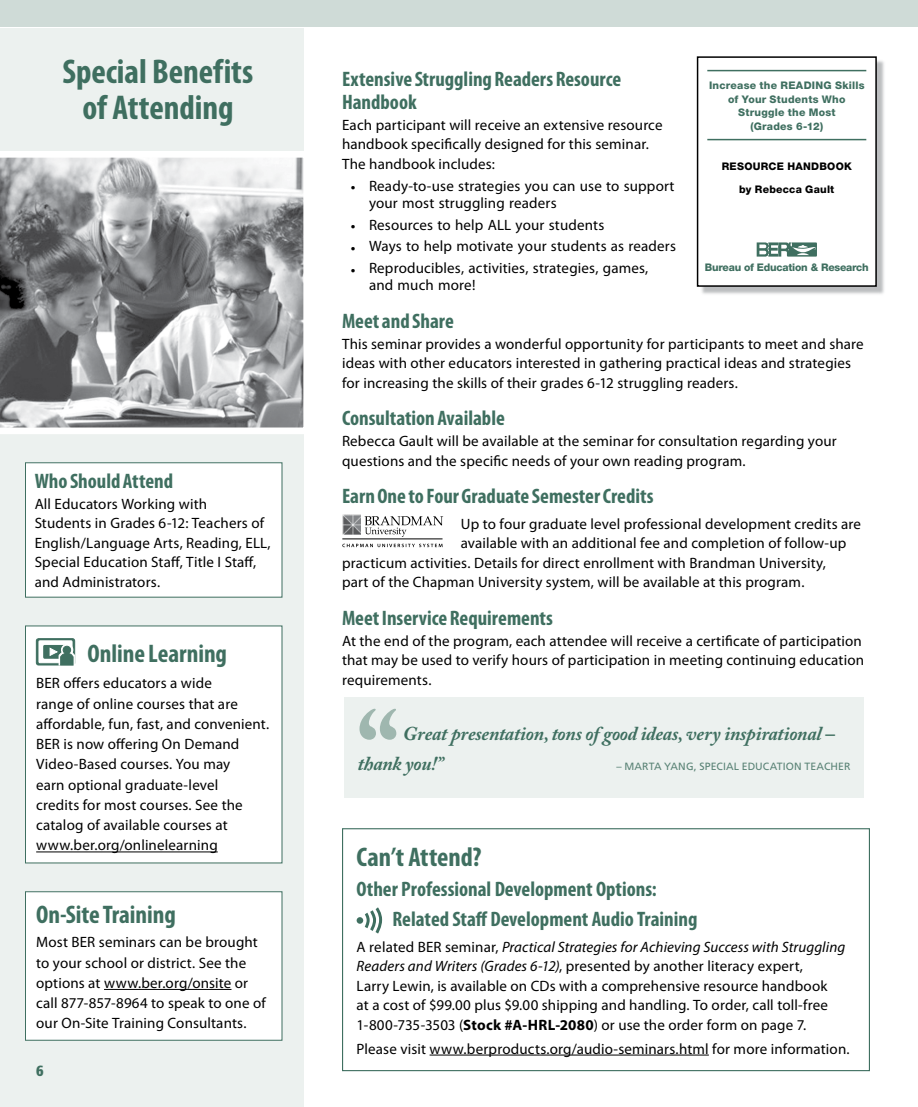
<style>
.page{position:relative;width:918px;height:1107px;background:#fff}
.page>*{position:absolute;margin:0;border:0;box-sizing:border-box;transform-origin:0 0}
.t1{font:700 condensed 34.5px/36px "Myriad Pro";letter-spacing:-.005em;color:#3f6f60;text-align:center}
.t2{font:700 condensed 27px "Myriad Pro";color:#3f6f60}
.t3{font:700 condensed 25.5px "Myriad Pro";color:#3f6f60}
.t4{font:700 condensed 21px/30px "Myriad Pro";color:#3f6f60}
.t5{font:italic 700 19.5px/30px "Adobe Caslon Pro";letter-spacing:-.01em;color:#3f6f60}
.t6{font:15px/19.5px "Myriad Pro";letter-spacing:.01em;color:#000}
.t7{font:700 condensed 15px "Laudatio BQ";color:#3f6f60}
.t8{font:800 10.5px/13.5px "Helvetica Neue LT Std";letter-spacing:.02em;color:#3f6f60;text-align:center}
.t9{font:10.5px "Frutiger LT Std";letter-spacing:.01em;color:#5a8376}
.t10{font:800 10.5px/22.5px "Helvetica Neue LT Std";letter-spacing:.02em;color:#000;text-align:center}
.t11{font:800 10.5px "Helvetica Neue LT Std";letter-spacing:-.02em;color:#3f6f60}
.s1{font-size:16.5px}
.s2{font-style:italic}
.s3{font-weight:700}
</style>
<div class="page">
<div style="left:0;top:0;width:918px;height:27px;background:#cfdbd7"></div>
<div style="left:0;top:28px;width:304px;height:1079px;background:#ecf1ef"></div>
<hr style="left:430px;top:1055px;width:279px;height:1px;background:#000">
<svg style="left:363px;top:907px;width:20px;height:27px"></svg>
<div style="left:357px;top:917px;width:6px;height:7px;background:#3f6f60;border-radius:50%"></div>
<div style="left:342px;top:828px;width:528px;height:243px;border:1px solid #3f6f60"></div>
<svg style="left:365px;top:516px;width:78px;height:21px"></svg>
<svg style="left:342px;top:544px;width:101px;height:3px"></svg>
<img style="left:342px;top:515px;width:19px;height:19px">
<hr style="left:342px;top:539px;width:101px;height:1px;background:#000">
<div style="left:344px;top:698px;width:520px;height:100px;background:#ecf1ef"></div>
<svg style="left:360px;top:709px;width:36px;height:31px"></svg>
<div style="left:26px;top:463px;width:256px;height:134px;background:#fff"></div>
<svg style="left:0;top:151px;width:304px;height:283px"></svg>
<div style="left:26px;top:626px;width:256px;height:237px;background:#fff"></div>
<hr style="left:36px;top:852px;width:182px;height:1px;background:#000">
<svg style="left:36px;top:639px;width:39px;height:26px"></svg>
<div style="left:36px;top:638px;width:39px;height:27px;border:1px solid #3f6f60;border-radius:2px"></div>
<svg style="left:39px;top:641px;width:33px;height:22px"></svg>
<div style="left:39px;top:641px;width:33px;height:22px;border:1px solid #fff"></div>
<svg style="left:44px;top:645px;width:24px;height:13px"></svg>
<div style="left:44px;top:645px;width:24px;height:13px;border:1px solid #3f6f60"></div>
<div style="left:61px;top:644px;width:12px;height:11px;border:1px solid #fff;border-radius:50%"></div>
<div style="left:63px;top:646px;width:8px;height:8px;border:1px solid #3f6f60;border-radius:50%"></div>
<svg style="left:50px;top:648px;width:25px;height:17px"></svg>
<div style="left:26px;top:892px;width:256px;height:148px;background:#fff"></div>
<hr style="left:104px;top:989px;width:127px;height:1px;background:#000">
<svg style="left:701px;top:60px;width:183px;height:234px;background:#c9cacc"></svg>
<div style="left:698px;top:57px;width:178px;height:229px;background:#fff"></div>
<hr style="left:707px;top:70px;width:159px;height:1px;background:#3f6f60">
<hr style="left:707px;top:139px;width:159px;height:1px;background:#3f6f60">
<svg style="left:757px;top:242px;width:60px;height:15px"></svg>
<div style="left:697px;top:56px;width:180px;height:231px;border:2px solid #000"></div>
<h1 class="t1" style="left:63px;top:52px;width:192px">Special Benefits of Attending</h1>
<h3 class="t4" style="left:35px;top:465px;width:140px">Who Should Attend</h3>
<p class="t6" style="left:35px;top:494px;width:238px">All Educators Working with<br>Students in Grades 6-12: Teachers of<br>English/Language Arts, Reading, ELL,<br>Special Education Staff, Title I Staff, and Administrators.</p>
<h3 class="t3" style="left:88px;top:638px;width:141px">Online Learning</h3>
<p class="t6" style="left:36px;top:673px;width:235px;line-height:20.2px">BER offers educators a wide<br>range of online courses that are affordable, fun, fast, and convenient.<br>BER is now offering On Demand<br>Video‑Based courses. You may<br>earn optional graduate‑level<br>credits for most courses. See the catalog of available courses at www.ber.org/onlinelearning</p>
<h3 class="t3" style="left:36px;top:898px;width:141px">On‑Site Training</h3>
<p class="t6" style="left:36px;top:932px;width:231px;line-height:20.2px">Most BER seminars can be brought to your school or district. See the options at www.ber.org/onsite or call 877‑857‑8964 to speak to one of our On‑Site Training Consultants.</p>
<p class="t7" style="left:36px;top:1062px;width:9px">6</p>
<h3 class="t4" style="left:342px;top:68px;width:281px;line-height:22.5px">Extensive Struggling Readers Resource<br>Handbook</h3>
<p class="t6" style="left:342px;top:115px;width:322px">Each participant will receive an extensive resource handbook specifically designed for this seminar.<br>The handbook includes:</p>
<p class="t6" style="left:369px;top:177px;width:307px;line-height:17.2px;text-indent:-18px"><span class="s1">•</span> Ready‑to‑use strategies you can use to support your most struggling readers</p>
<p class="t6" style="left:351px;top:214px;width:255px"><span class="s1">•</span> Resources to help ALL your students</p>
<p class="t6" style="left:351px;top:236px;width:327px"><span class="s1">•</span> Ways to help motivate your students as readers</p>
<p class="t6" style="left:369px;top:259px;width:281px;line-height:17.2px;text-indent:-18px"><span class="s1">•</span> Reproducibles, activities, strategies, games, and much more!</p>
<h3 class="t4" style="left:342px;top:305px;width:113px">Meet and Share</h3>
<p class="t6" style="left:342px;top:334px;width:523px">This seminar provides a wonderful opportunity for participants to meet and share ideas with other educators interested in gathering practical ideas and strategies for increasing the skills of their grades 6-12 struggling readers.</p>
<h3 class="t4" style="left:342px;top:403px;width:164px">Consultation Available</h3>
<p class="t6" style="left:342px;top:431px;width:496px">Rebecca Gault will be available at the seminar for consultation regarding your questions and the specific needs of your own reading program.</p>
<h3 class="t4" style="left:342px;top:481px;width:313px">Earn One to Four Graduate Semester Credits</h3>
<p class="t6" style="left:461px;top:514px;width:402px">Up to four graduate level professional development credits are</p>
<p class="t6" style="left:461px;top:533px;width:387px">available with an additional fee and completion of follow‑up</p>
<p class="t6" style="left:342px;top:553px;width:485px">practicum activities. Details for direct enrollment with Brandman University,</p>
<p class="t6" style="left:342px;top:572px;width:464px">part of the Chapman University system, will be available at this program.</p>
<h3 class="t4" style="left:342px;top:602px;width:213px">Meet Inservice Requirements</h3>
<p class="t6" style="left:342px;top:631px;width:524px">At the end of the program, each attendee will receive a certificate of participation that may be used to verify hours of participation in meeting continuing education requirements.</p>
<p class="t8" style="left:709px;top:79px;width:157px">Increase the READING Skills of Your Students Who<br>Struggle the Most<br>(Grades 6-12)</p>
<p class="t10" style="left:722px;top:155px;width:132px">RESOURCE HANDBOOK by Rebecca Gault</p>
<p class="t11" style="left:705px;top:261px;width:165px">Bureau of Education &amp; Research</p>
<h3 class="t5" style="left:358px;top:718px;width:479px;text-indent:45px">Great presentation, tons of good ideas, very inspirational – thank you!”</h3>
<p class="t9" style="left:616px;top:760px;width:236px">– MARTA YANG, SPECIAL EDUCATION TEACHER</p>
<h2 class="t2" style="left:357px;top:840px;width:126px">Can’t Attend?</h2>
<h3 class="t4" style="left:393px;top:874px;width:306px;text-indent:-36px">Other Professional Development Options:<br>Related Staff Development Audio Training</h3>
<p class="t6" style="left:357px;top:937px;width:490px">A related BER seminar, <span class="s2">Practical Strategies for Achieving Success with Struggling Readers and Writers (Grades 6‑12)</span>, presented by another literacy expert,<br>Larry Lewin, is available on CDs with a comprehensive resource handbook<br>at a cost of $99.00 plus $9.00 shipping and handling. To order, call toll‑free 1‑800‑735‑3503 (<span class="s3">Stock #A‑HRL‑2080</span>) or use the order form on page 7.</p>
<p class="t6" style="left:357px;top:1039px;width:495px">Please visit www.berproducts.org/audio-seminars.html for more information.</p>
</div>
